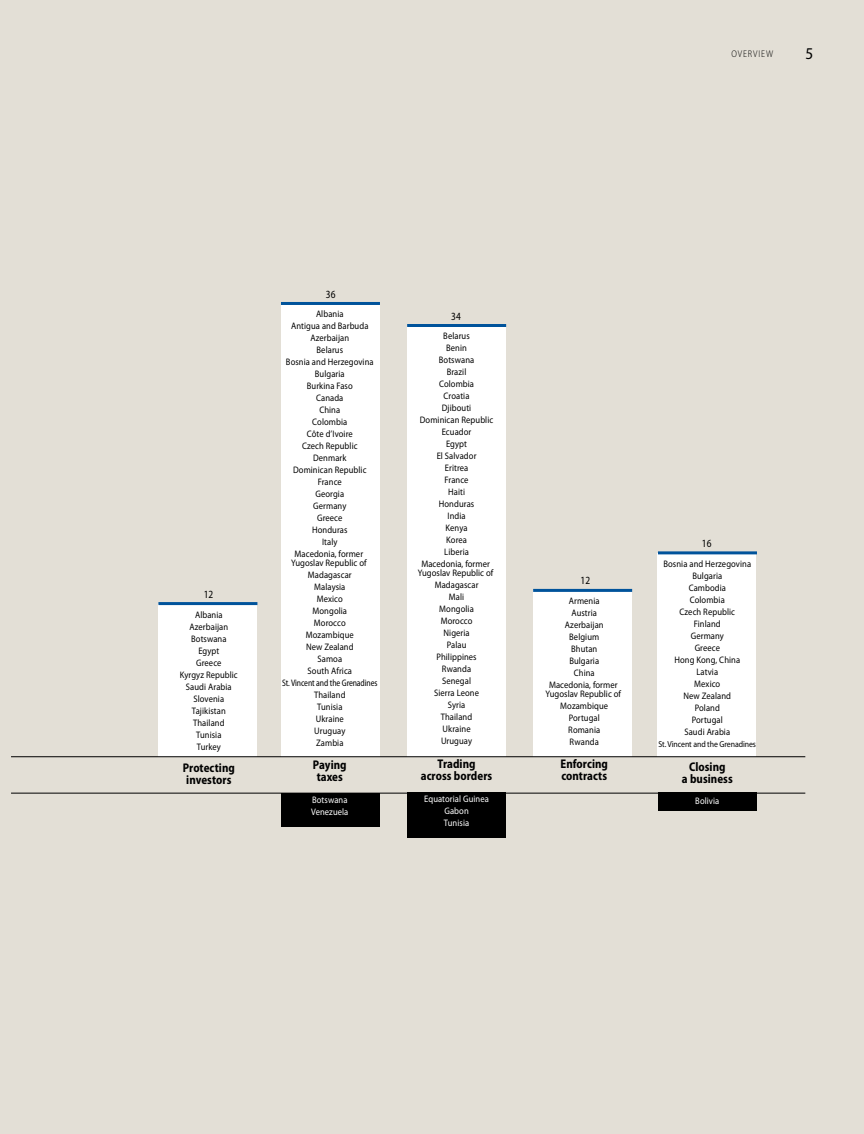
<style>
.page{position:relative;width:864px;height:1134px;background:#e3dfd6}
.page>*{position:absolute;margin:0;border:0;box-sizing:border-box;transform-origin:0 0}
.t1{font:semi-condensed 16.5px "Myriad Pro";color:#000}
.t2{font:700 semi-condensed 12.6px/12px "Myriad Pro";letter-spacing:.005em;color:#000;text-align:center;scale:.93 1}
.t3{font:semi-condensed 10.95px "Myriad Pro";letter-spacing:.005em;color:#000;scale:.91 1}
.t4{font:300 semi-condensed 9.75px "Myriad Pro";color:#000;scale:.95 1}
.t5{font:9.45px/12px "Myriad Pro";letter-spacing:.01em;color:#000;text-align:center;scale:.9 1}
.t6{font:9.45px/12px "Myriad Pro";letter-spacing:.01em;color:#000;text-align:center;scale:.91 1}
.t7{font:9.45px/12px "Myriad Pro";letter-spacing:.01em;color:#fff;text-align:center;scale:.9 1}
.t8{font:8.7px "Myriad Pro";letter-spacing:-.01em;color:#000;scale:.9 1}
.s1{font-stretch:semi-condensed}
</style>
<div class="page">
<hr style="left:11px;top:793px;width:794px;height:1px;background:#000">
<div style="left:407px;top:793px;width:99px;height:45px;background:#000"></div>
<div style="left:158px;top:604px;width:99px;height:153px;background:#fff"></div>
<div style="left:407px;top:326px;width:99px;height:431px;background:#fff"></div>
<div style="left:281px;top:304px;width:99px;height:453px;background:#fff"></div>
<div style="left:281px;top:793px;width:99px;height:34px;background:#000"></div>
<div style="left:533px;top:591px;width:99px;height:166px;background:#fff"></div>
<div style="left:657px;top:553px;width:99px;height:204px;background:#fff"></div>
<div style="left:658px;top:793px;width:99px;height:18px;background:#000"></div>
<hr style="left:158px;top:602px;width:99px;height:3px;background:#00539b">
<hr style="left:407px;top:324px;width:99px;height:3px;background:#00539b">
<hr style="left:281px;top:302px;width:99px;height:3px;background:#00539b">
<hr style="left:533px;top:589px;width:99px;height:3px;background:#00539b">
<hr style="left:658px;top:551px;width:99px;height:3px;background:#00539b">
<hr style="left:11px;top:756px;width:794px;height:1px;background:#000">
<p class="t4" style="left:731px;top:48px;width:46px">OVERVIEW</p>
<p class="t1" style="left:805px;top:43px;width:9px">5</p>
<p class="t3" style="left:204px;top:588px;width:12px">12</p>
<p class="t5" style="left:180px;top:608px;width:66px">Albania<br>Azerbaijan<br>Botswana<br>Egypt<br>Greece<br>Kyrgyz Republic<br>Saudi Arabia<br>Slovenia<br>Tajikistan<br>Thailand<br>Tunisia<br>Turkey</p>
<p class="t2" style="left:183px;top:762px;width:58px;text-align:left">Protecting investors</p>
<p class="t3" style="left:326px;top:288px;width:12px">36</p>
<p class="t5" style="left:286px;top:308px;width:99px">Albania<br>Antigua and Barbuda<br>Azerbaijan<br>Belarus<br>Bosnia and Herzegovina<br>Bulgaria<br>Burkina Faso<br>Canada<br>China<br>Colombia<br>Côte d’Ivoire<br>Czech Republic<br>Denmark<br>Dominican Republic<br>France<br>Georgia<br>Germany<br>Greece<br>Honduras<br>Italy<br>Macedonia, former</p>
<p class="t6" style="left:282px;top:557px;width:107px">Yugoslav Republic of<br>Madagascar<br>Malaysia<br>Mexico<br>Mongolia<br>Morocco<br>Mozambique<br>New Zealand<br>Samoa<br>South Africa<br><span class="s1">St. Vincent and the Grenadines<br></span>Thailand<br>Tunisia<br>Ukraine<br>Uruguay<br>Zambia</p>
<p class="t2" style="left:313px;top:758px;width:38px">Paying taxes</p>
<p class="t7" style="left:311px;top:794px;width:43px;text-align:left">Botswana<br>Venezuela</p>
<p class="t3" style="left:451px;top:310px;width:12px">34</p>
<p class="t5" style="left:420px;top:330px;width:83px">Belarus<br>Benin<br>Botswana<br>Brazil<br>Colombia<br>Croatia<br>Djibouti<br>Dominican Republic<br>Ecuador<br>Egypt<br>El Salvador<br>Eritrea<br>France<br>Haiti<br>Honduras<br>India<br>Kenya<br>Korea<br>Liberia<br>Macedonia, former</p>
<p class="t6" style="left:418px;top:567px;width:85px">Yugoslav Republic of<br>Madagascar<br>Mali<br>Mongolia<br>Morocco<br>Nigeria<br>Palau<br>Philippines<br>Rwanda<br>Senegal<br>Sierra Leone<br>Syria<br>Thailand<br>Ukraine<br>Uruguay</p>
<p class="t2" style="left:421px;top:757px;width:78px">Trading across borders</p>
<p class="t7" style="left:424px;top:793px;width:73px">Equatorial Guinea<br>Gabon<br>Tunisia</p>
<p class="t3" style="left:581px;top:574px;width:12px">12</p>
<p class="t5" style="left:549px;top:595px;width:78px">Armenia<br>Austria<br>Azerbaijan<br>Belgium<br>Bhutan<br>Bulgaria<br>China<br>Macedonia, former</p>
<p class="t6" style="left:546px;top:688px;width:85px">Yugoslav Republic of<br>Mozambique<br>Portugal<br>Romania<br>Rwanda</p>
<p class="t2" style="left:561px;top:758px;width:53px;text-align:left">Enforcing contracts</p>
<p class="t3" style="left:702px;top:537px;width:12px">16</p>
<p class="t5" style="left:663px;top:558px;width:99px">Bosnia and Herzegovina<br>Bulgaria<br>Cambodia<br>Colombia<br>Czech Republic<br>Finland<br>Germany<br>Greece<br>Hong Kong, China<br>Latvia<br>Mexico<br>New Zealand<br>Poland<br>Portugal<br>Saudi Arabia</p>
<p class="t8" style="left:659px;top:739px;width:110px">St. Vincent and the Grenadines</p>
<p class="t2" style="left:682px;top:761px;width:56px">Closing<br>a business</p>
<p class="t7" style="left:695px;top:795px;width:28px">Bolivia</p>
</div>
